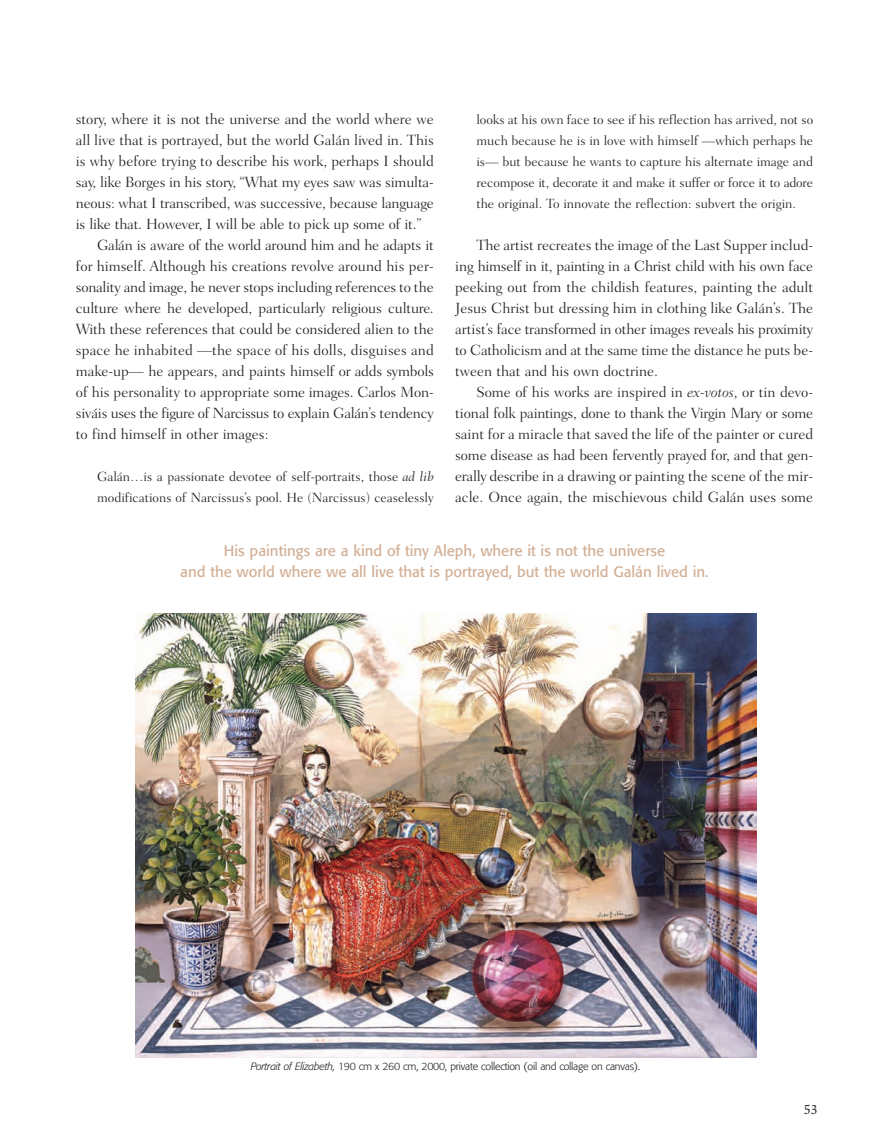
<style>
.page{position:relative;width:889px;height:1144px;background:#fff}
.page>*{position:absolute;margin:0;border:0;box-sizing:border-box;transform-origin:0 0}
.t1{font:300 15px "Fairfield LH";letter-spacing:-.005em;color:#231f20}
.t2{font:15px/21px "Formata";color:#d3af95;text-align:center}
.t3{font:300 13.5px/21px "Fairfield LH";color:#231f20}
.t4{font:13.5px "Slimbach";color:#231f20}
.t5{font:300 10.5px "Formata";letter-spacing:-.02em;color:#231f20}
.s1{font-style:italic}
</style>
<div class="page">
<img style="left:135px;top:613px;width:622px;height:445px">
<p class="t1" style="left:76px;top:113px;width:359px">story, where it is not the universe and the world where we</p>
<p class="t1" style="left:76px;top:134px;width:359px">all live that is portrayed, but the world Galán lived in. This</p>
<p class="t1" style="left:76px;top:155px;width:359px">is why before trying to describe his work, perhaps I should</p>
<p class="t1" style="left:76px;top:176px;width:359px">say, like Borges in his story, “What my eyes saw was simulta-</p>
<p class="t1" style="left:76px;top:197px;width:359px">neous: what I transcribed, was successive, because language</p>
<p class="t1" style="left:76px;top:218px;width:347px">is like that. However, I will be able to pick up some of it.”</p>
<p class="t1" style="left:97px;top:239px;width:338px">Galán is aware of the world around him and he adapts it</p>
<p class="t1" style="left:76px;top:260px;width:359px">for himself. Although his creations revolve around his per-</p>
<p class="t1" style="left:76px;top:281px;width:359px">sonality and image, he never stops including references to the</p>
<p class="t1" style="left:76px;top:302px;width:359px">culture where he developed, particularly religious culture.</p>
<p class="t1" style="left:76px;top:323px;width:359px">With these references that could be considered alien to the</p>
<p class="t1" style="left:76px;top:344px;width:359px">space he inhabited —the space of his dolls, disguises and</p>
<p class="t1" style="left:76px;top:365px;width:359px">make-up— he appears, and paints himself or adds symbols</p>
<p class="t1" style="left:76px;top:386px;width:359px">of his personality to appropriate some images. Carlos Mon-</p>
<p class="t1" style="left:76px;top:407px;width:359px">siváis uses the figure of Narcissus to explain Galán’s tendency</p>
<p class="t1" style="left:76px;top:428px;width:194px">to find himself in other images:</p>
<p class="t3" style="left:97px;top:467px;width:338px">Galán…is a passionate devotee of self-portraits, those <span class="s1">ad lib </span>modifications of Narcissus’s pool. He (Narcissus) ceaselessly</p>
<p class="t3" style="left:476px;top:110px;width:338px;text-align:justify">looks at his own face to see if his reflection has arrived, not so much because he is in love with himself —which perhaps he is— but because he wants to capture his alternate image and recompose it, decorate it and make it suffer or force it to adore the original. To innovate the reflection: subvert the origin.</p>
<p class="t1" style="left:476px;top:239px;width:338px">The artist recreates the image of the Last Supper includ-</p>
<p class="t1" style="left:455px;top:260px;width:359px">ing himself in it, painting in a Christ child with his own face</p>
<p class="t1" style="left:455px;top:281px;width:359px">peeking out from the childish features, painting the adult</p>
<p class="t1" style="left:455px;top:302px;width:359px">Jesus Christ but dressing him in clothing like Galán’s. The</p>
<p class="t1" style="left:455px;top:323px;width:359px">artist’s face transformed in other images reveals his proximity</p>
<p class="t1" style="left:455px;top:344px;width:359px">to Catholicism and at the same time the distance he puts be-</p>
<p class="t1" style="left:455px;top:365px;width:204px">tween that and his own doctrine.</p>
<p class="t1" style="left:476px;top:386px;width:338px">Some of his works are inspired in <span class="s1">ex-votos</span>, or tin devo-</p>
<p class="t1" style="left:455px;top:407px;width:359px">tional folk paintings, done to thank the Virgin Mary or some</p>
<p class="t1" style="left:455px;top:428px;width:359px">saint for a miracle that saved the life of the painter or cured</p>
<p class="t1" style="left:455px;top:449px;width:359px">some disease as had been fervently prayed for, and that gen-</p>
<p class="t1" style="left:455px;top:470px;width:359px">erally describe in a drawing or painting the scene of the mir-</p>
<p class="t1" style="left:455px;top:491px;width:359px">acle. Once again, the mischievous child Galán uses some</p>
<p class="t2" style="left:180px;top:541px;width:530px">His paintings are a kind of tiny Aleph, where it is not the universe<br>and the world where we all live that is portrayed, but the world Galán lived in.</p>
<p class="t5" style="left:251px;top:1061px;width:391px"><span class="s1">Portrait of Elizabeth,</span> 190 cm x 260 cm, 2000, private collection (oil and collage on canvas).</p>
<p class="t4" style="left:803px;top:1104px;width:15px">53</p>
</div>
